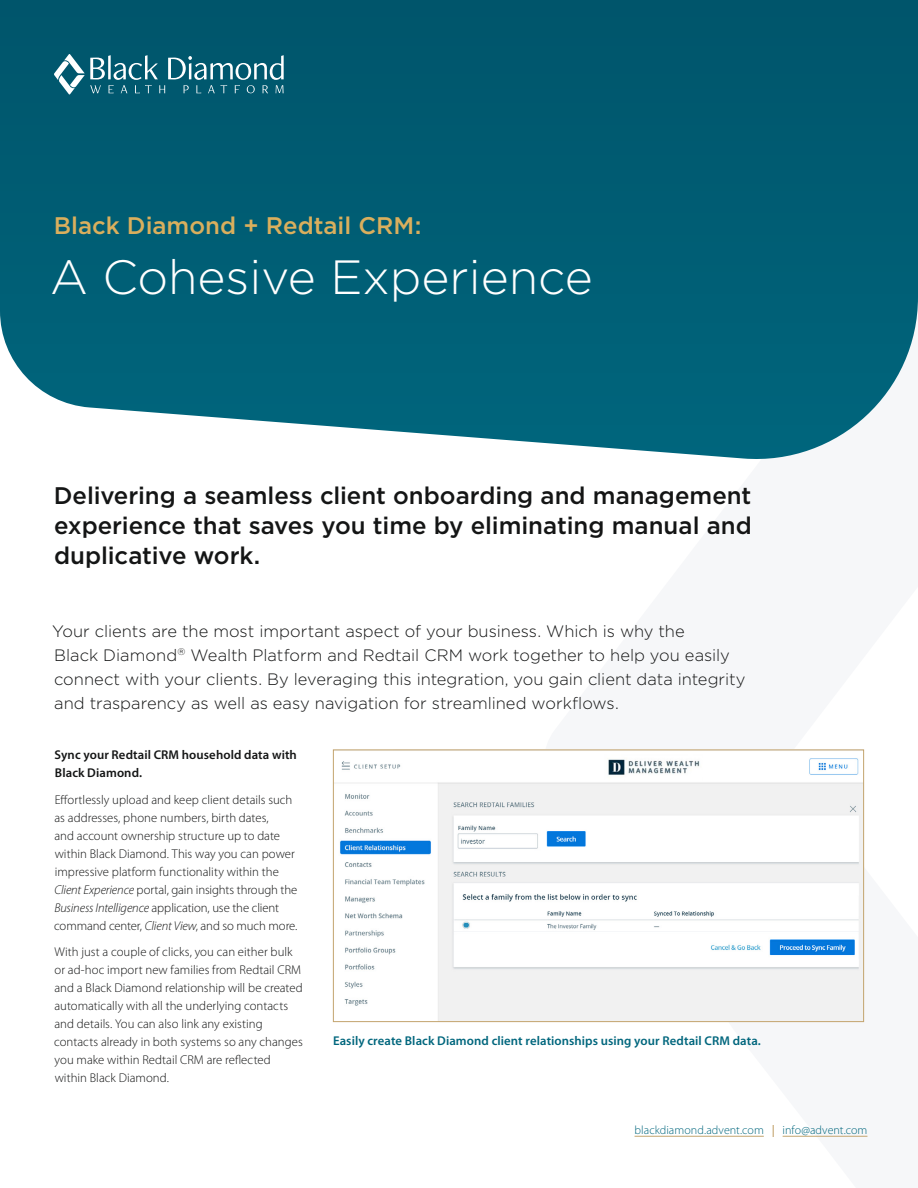
<style>
.page{position:relative;width:918px;height:1188px;background:#fff}
.page>*{position:absolute;margin:0;border:0;box-sizing:border-box;transform-origin:0 0}
.t1{font:300 48px "Gotham";color:#fff}
.t2{font:500 24px/30px "Gotham";letter-spacing:-.005em;color:#141515;text-align:justify}
.t3{font:500 24px "Gotham";color:#daaf5d}
.t4{font:300 16.5px/24px "Gotham";color:#141515}
.t5{font:300 12.75px/18px "Myriad Pro";color:#141515}
.t6{font:600 12.75px "Myriad Pro";letter-spacing:.005em;color:#00667d}
.t7{font:600 12.75px/18px "Myriad Pro";letter-spacing:.01em;color:#141515}
.t8{font:300 12px "Myriad Pro";letter-spacing:.005em;color:#00667d}
.s1{font-style:italic}
.s2{font-weight:600;color:#c3a46e}
</style>
<div class="page">
<svg style="left:713px;top:787px;width:155px;height:350px;fill:#f6f7f9"></svg>
<svg style="left:0;top:0;width:918px;height:459px;background:#10677c"></svg>
<hr style="left:635px;top:1136px;width:129px;height:1px;background:#c3a46e">
<hr style="left:783px;top:1136px;width:84px;height:1px;background:#c3a46e">
<svg style="left:54px;top:54px;width:230px;height:41px;background:#33798a"></svg>
<img style="left:335px;top:758px;width:527px;height:262px">
<div style="left:333px;top:750px;width:531px;height:272px;border:1px solid #c3a46e"></div>
<h2 class="t3" style="left:54px;top:211px;width:369px">Black Diamond + Redtail CRM:</h2>
<h1 class="t1" style="left:50px;top:251px;width:544px">A Cohesive Experience</h1>
<h2 class="t2" style="left:54px;top:479px;width:700px">Delivering a seamless client onboarding and management experience that saves you time by eliminating manual and duplicative work.</h2>
<p class="t4" style="left:52px;top:619px;width:695px">Your clients are the most important aspect of your business. Which is why the<br>Black Diamond<sup>®</sup> Wealth Platform and Redtail CRM work together to help you easily connect with your clients. By leveraging this integration, you gain client data integrity and trasparency as well as easy navigation for streamlined workflows.</p>
<p class="t7" style="left:55px;top:745px;width:244px">Sync your Redtail CRM household data with<br>Black Diamond.</p>
<p class="t5" style="left:54px;top:790px;width:245px">Effortlessly upload and keep client details such as addresses, phone numbers, birth dates,<br>and account ownership structure up to date within Black Diamond. This way you can power impressive platform functionality within the <span class="s1">Client Experience</span> portal, gain insights through the <span class="s1">Business Intelligence</span> application, use the client command center, <span class="s1">Client View</span>, and so much more.</p>
<p class="t5" style="left:54px;top:943px;width:250px">With just a couple of clicks, you can either bulk or ad-hoc import new families from Redtail CRM and a Black Diamond relationship will be created automatically with all the underlying contacts and details. You can also link any existing contacts already in both systems so any changes you make within Redtail CRM are reflected within Black Diamond.</p>
<p class="t6" style="left:333px;top:1033px;width:429px">Easily create Black Diamond client relationships using your Redtail CRM data.</p>
<p class="t8" style="left:635px;top:1123px;width:234px">blackdiamond.advent.com <span class="s2">|</span> info@advent.com</p>
</div>
